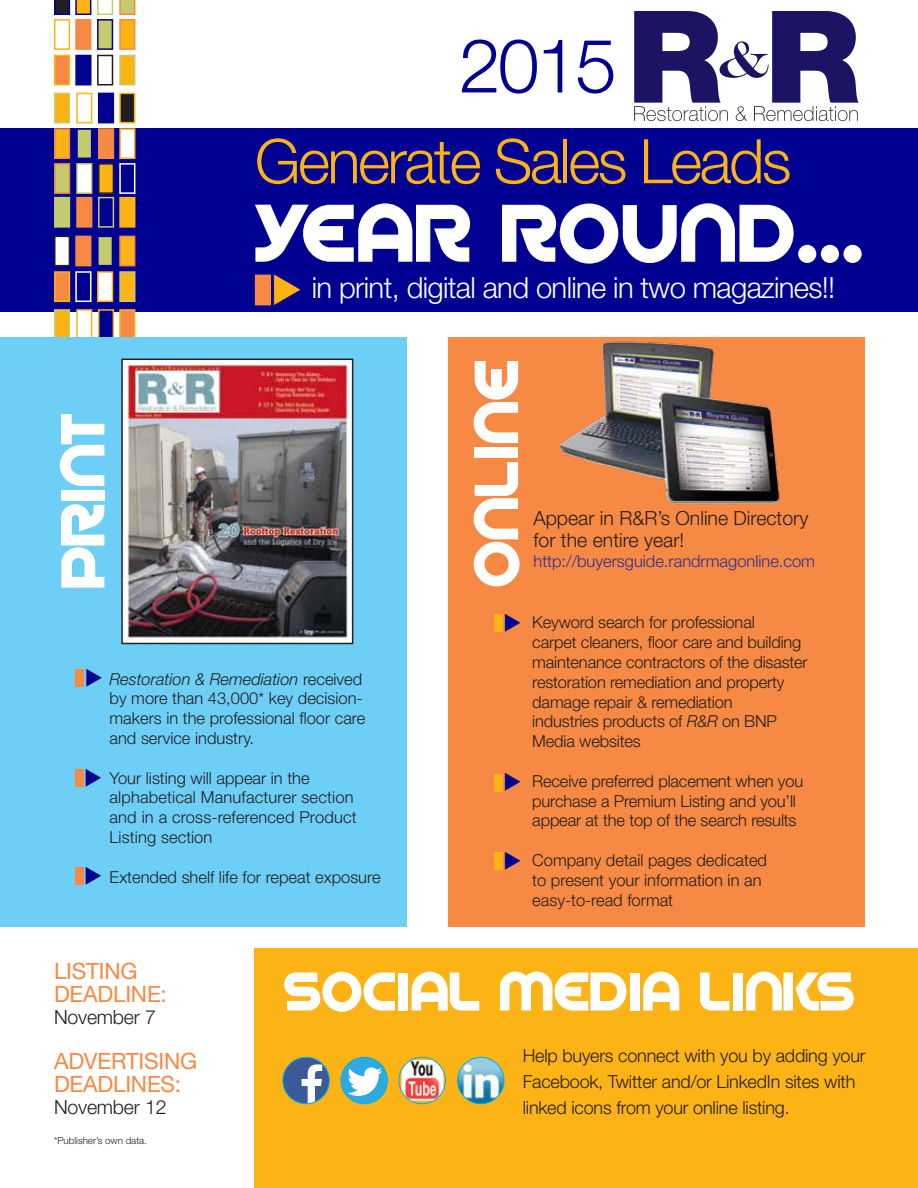
<style>
.page{position:relative;width:918px;height:1188px;background:#fff}
.page>*{position:absolute;margin:0;border:0;box-sizing:border-box;transform-origin:0 0}
.t1{font:90px "Spin Cycle OT";color:#fff}
.t2{font:300 75px "Helvetica Neue";color:#000091}
.t3{font:68.7px "Spin Cycle OT";letter-spacing:-.015em;color:#fff}
.t4{font:300 61.5px "Helvetica Neue";letter-spacing:-.04em;color:#fcb316}
.t5{font:60px "Spin Cycle OT";letter-spacing:-.015em;color:#fff}
.t6{font:300 29.25px "Helvetica Neue";letter-spacing:-.02em;color:#fff}
.t7{font:22.5px/22.5px "Helvetica Neue";letter-spacing:-.01em;color:#f68944}
.t8{font:300 19.5px/22.5px "Helvetica Neue";color:#231f20}
.t9{font:300 18px/26.2px "Helvetica Neue";letter-spacing:-.01em;color:#231f20}
.t10{font:300 16.5px/19.8px "Helvetica Neue";letter-spacing:-.01em;color:#231f20}
.t11{font:300 16.5px/19.8px "Helvetica Neue";letter-spacing:.01em;color:#231f20}
.t12{font:300 16.5px "Helvetica Neue";color:#2e3092}
.t13{font:300 9.75px "Helvetica Neue";color:#231f20}
.s1{font-style:italic}
</style>
<div class="page">
<div style="left:0;top:128px;width:918px;height:184px;background:#000091"></div>
<svg style="left:54px;top:0;width:37px;height:15px"></svg>
<svg style="left:97px;top:0;width:16px;height:15px"></svg>
<svg style="left:119px;top:0;width:16px;height:15px"></svg>
<div style="left:54px;top:19px;width:16px;height:31px;background:#fff;border:2px solid #fcb316"></div>
<div style="left:75px;top:19px;width:16px;height:31px;background:#f68944;border:2px solid #f68944"></div>
<div style="left:97px;top:19px;width:16px;height:31px;background:#c4cb6e;border:2px solid #000091"></div>
<div style="left:119px;top:19px;width:16px;height:31px;background:#fcb316;border:2px solid #f68944"></div>
<div style="left:54px;top:55px;width:16px;height:31px;background:#f68944;border:2px solid #fcb316"></div>
<div style="left:75px;top:55px;width:16px;height:31px;background:#000091;border:2px solid #000091"></div>
<div style="left:97px;top:55px;width:16px;height:31px;border:2px solid #231f20"></div>
<div style="left:119px;top:55px;width:16px;height:31px;background:#fcb316;border:2px solid #c4cb6e"></div>
<div style="left:119px;top:197px;width:16px;height:31px;background:#fcb316;border:2px solid #fcb316"></div>
<div style="left:98px;top:197px;width:16px;height:31px;background:#000091;border:2px solid #c4cb6e"></div>
<div style="left:76px;top:197px;width:16px;height:31px;background:#f68944;border:2px solid #f68944"></div>
<div style="left:54px;top:197px;width:16px;height:31px;background:#c4cb6e"></div>
<div style="left:119px;top:163px;width:16px;height:31px;background:#000091;border:2px solid #fff"></div>
<div style="left:99px;top:164px;width:14px;height:29px;background:#fcb316"></div>
<div style="left:98px;top:163px;width:16px;height:31px;border:2px solid #231f20"></div>
<div style="left:76px;top:163px;width:16px;height:31px;background:#fff;border:2px solid #c4cb6e"></div>
<div style="left:54px;top:163px;width:16px;height:31px;background:#c4cb6e;border:2px solid #f68944"></div>
<div style="left:119px;top:128px;width:16px;height:31px;background:#fff;border:2px solid #fcb316"></div>
<div style="left:98px;top:128px;width:16px;height:31px;background:#f68944"></div>
<div style="left:76px;top:128px;width:16px;height:31px;background:#c4cb6e;border:2px solid #000091"></div>
<div style="left:54px;top:128px;width:16px;height:31px;background:#fcb316;border:2px solid #f68944"></div>
<div style="left:120px;top:93px;width:15px;height:30px;background:#231f20"></div>
<div style="left:119px;top:93px;width:16px;height:30px;border:2px solid #fcb316"></div>
<div style="left:98px;top:93px;width:16px;height:30px;background:#000091"></div>
<div style="left:76px;top:93px;width:16px;height:30px;background:#fff;border:2px solid #fcb316"></div>
<div style="left:54px;top:93px;width:16px;height:30px;background:#fcb316;border:2px solid #c4cb6e"></div>
<div style="left:55px;top:236px;width:14px;height:30px;background:#fff"></div>
<div style="left:54px;top:236px;width:16px;height:30px;border:2px solid #231f20"></div>
<div style="left:75px;top:236px;width:16px;height:30px;background:#f68944;border:2px solid #f68944"></div>
<div style="left:97px;top:236px;width:16px;height:30px;background:#c4cb6e;border:2px solid #000091"></div>
<div style="left:119px;top:236px;width:16px;height:30px;background:#fcb316;border:2px solid #f68944"></div>
<div style="left:54px;top:271px;width:16px;height:31px;background:#f68944;border:2px solid #fcb316"></div>
<div style="left:75px;top:271px;width:16px;height:31px;background:#000091;border:2px solid #fff"></div>
<div style="left:97px;top:271px;width:16px;height:31px;background:#fff;border:2px solid #fcb316"></div>
<div style="left:119px;top:271px;width:16px;height:31px;background:#fcb316;border:2px solid #c4cb6e"></div>
<div style="left:119px;top:309px;width:16px;height:31px;background:#f68944;border:2px solid #fcb316"></div>
<div style="left:98px;top:309px;width:16px;height:31px;background:#000091;border:2px solid #fcb316"></div>
<div style="left:76px;top:309px;width:16px;height:31px;background:#fff;border:2px solid #fcb316"></div>
<div style="left:54px;top:309px;width:16px;height:31px;background:#fcb316;border:2px solid #c4cb6e"></div>
<div style="left:448px;top:337px;width:417px;height:590px;background:#f68944"></div>
<div style="left:255px;top:949px;width:663px;height:239px;background:#fcb316"></div>
<div style="left:1px;top:337px;width:406px;height:590px;background:#6dcff6"></div>
<img style="left:558px;top:341px;width:222px;height:163px">
<div style="left:494px;top:615px;width:9px;height:17px;background:#fcb316"></div>
<div style="left:494px;top:774px;width:9px;height:17px;background:#fcb316"></div>
<div style="left:494px;top:853px;width:9px;height:17px;background:#fcb316"></div>
<div style="left:75px;top:670px;width:9px;height:17px;background:#f68944"></div>
<div style="left:75px;top:868px;width:9px;height:17px;background:#f68944"></div>
<div style="left:75px;top:769px;width:9px;height:18px;background:#f68944"></div>
<div style="left:255px;top:275px;width:16px;height:30px;background:#f68944"></div>
<svg style="left:634px;top:11px;width:225px;height:110px"></svg>
<img style="left:123px;top:361px;width:228px;height:281px">
<div style="left:121px;top:359px;width:232px;height:285px;border:1px solid #231f20"></div>
<svg style="left:283px;top:1057px;width:46px;height:47px"></svg>
<svg style="left:302px;top:1064px;width:20px;height:40px"></svg>
<div style="left:283px;top:1057px;width:46px;height:47px;border:1px solid #00aeef;border-radius:50%"></div>
<div style="left:341px;top:1057px;width:46px;height:47px;background:#2caae1;border-radius:23px"></div>
<svg style="left:347px;top:1067px;width:35px;height:29px"></svg>
<div style="left:341px;top:1057px;width:47px;height:47px;border:1px solid #00aeef;border-radius:50%"></div>
<img style="left:402px;top:1060px;width:41px;height:41px">
<div style="left:399px;top:1057px;width:47px;height:47px;border:1px solid #00aeef;border-radius:50%"></div>
<img style="left:458px;top:1057px;width:46px;height:47px;border-radius:23px">
<div style="left:457px;top:1057px;width:47px;height:47px;border:1px solid #00aeef;border-radius:50%"></div>
<h2 class="t2" style="left:459px;top:20px;width:159px">2015</h2>
<h3 class="t4" style="left:255px;top:124px;width:538px">Generate Sales Leads</h3>
<h1 class="t1" style="left:253px;top:194px;width:612px">YEAR ROUND...</h1>
<h3 class="t3" style="left:53px;top:589px;width:178px;rotate:-90deg">PRINT</h3>
<h3 class="t6" style="left:312px;top:269px;width:525px">in print, digital and online in two magazines!!</h3>
<h3 class="t3" style="left:467px;top:588px;width:230px;rotate:-90deg">ONLINE</h3>
<p class="t8" style="left:534px;top:506px;width:276px">Appear in R&amp;R’s Online Directory for the entire year!</p>
<p class="t12" style="left:534px;top:551px;width:283px">http://buyersguide.randrmagonline.com</p>
<p class="t10" style="left:110px;top:668px;width:257px"><span class="s1">Restoration &amp; Remediation</span> received by more than 43,000* key decision&shy;makers in the professional floor care and service industry.</p>
<p class="t11" style="left:110px;top:767px;width:249px">Your listing will appear in the alphabetical Manufacturer section and in a cross-referenced Product<br>Listing section</p>
<p class="t10" style="left:110px;top:866px;width:273px">Extended shelf life for repeat exposure</p>
<p class="t10" style="left:532px;top:612px;width:277px">Keyword search for professional<br>carpet cleaners, floor care and building maintenance contractors of the disaster restoration remediation and property damage repair &amp; remediation<br>industries products of <span class="s1">R&amp;R</span> on BNP Media websites</p>
<p class="t10" style="left:532px;top:771px;width:272px">Receive preferred placement when you purchase a Premium Listing and you’ll appear at the top of the search results</p>
<p class="t10" style="left:532px;top:850px;width:236px">Company detail pages dedicated to present your information in an easy-to-read format</p>
<h3 class="t7" style="left:54px;top:960px;width:114px">LISTING<br>DEADLINE:</h3>
<p class="t8" style="left:54px;top:1006px;width:103px">November 7</p>
<h3 class="t7" style="left:54px;top:1050px;width:145px">ADVERTISING<br>DEADLINES:</h3>
<p class="t8" style="left:54px;top:1096px;width:114px">November 12</p>
<p class="t13" style="left:54px;top:1135px;width:95px">*Publisher’s own data.</p>
<h3 class="t5" style="left:283px;top:966px;width:574px">SOCIAL MEDIA LINKS</h3>
<p class="t9" style="left:523px;top:1042px;width:344px">Help buyers connect with you by adding your<br>Facebook, Twitter and/or LinkedIn sites with linked icons from your online listing.</p>
</div>
